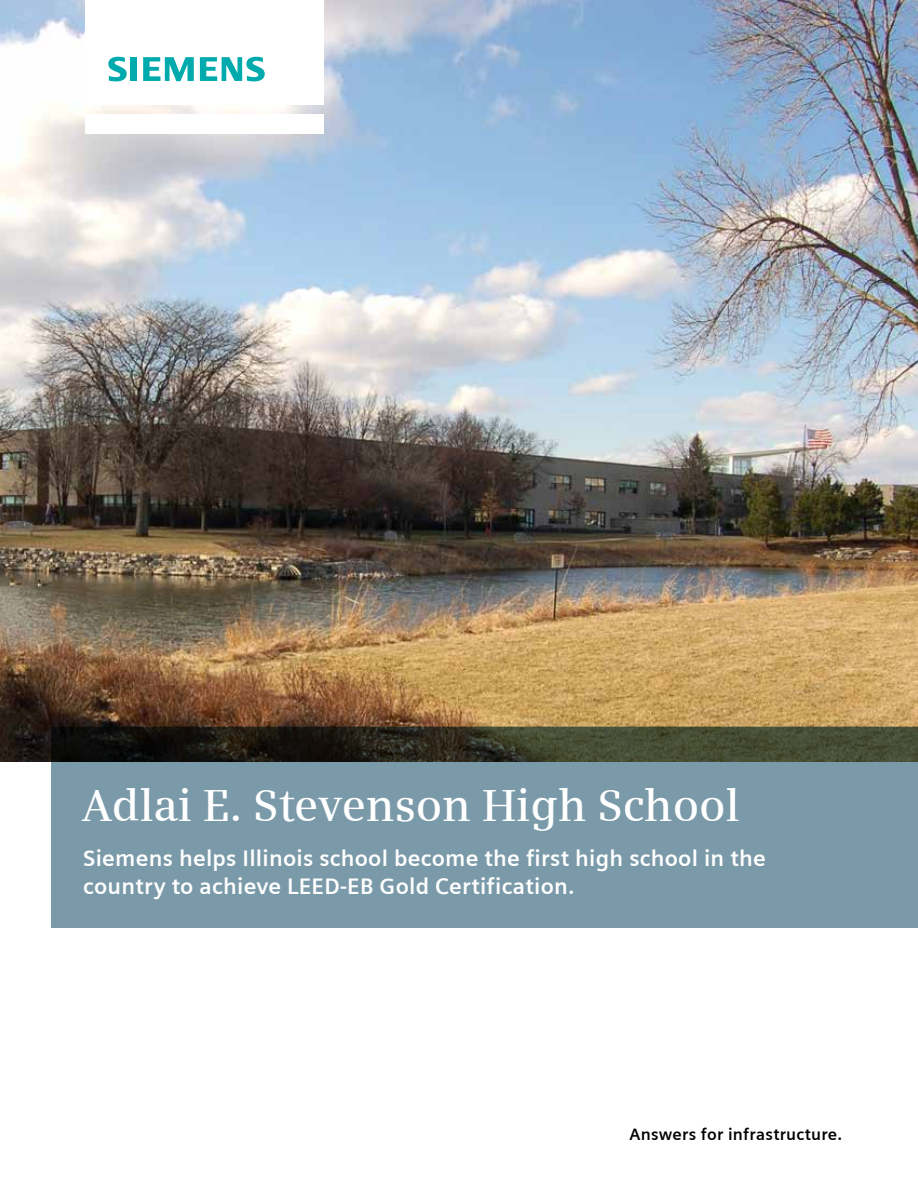
<style>
.page{position:relative;width:918px;height:1188px;background:#fff}
.page>*{position:absolute;margin:0;border:0;box-sizing:border-box;transform-origin:0 0}
.t1{font:600 45px "Siemens Serif";letter-spacing:-.005em;color:#fff}
.t2{font:700 22.5px/27.6px "Siemens Sans";letter-spacing:.01em;color:#fff}
.t3{font:700 16.5px "Siemens Sans";letter-spacing:.015em;color:#000}
</style>
<div class="page">
<img style="left:0;top:0;width:918px;height:762px">
<svg style="left:51px;top:727px;width:867px;height:35px;background:#2f3122"></svg>
<div style="left:85px;top:114px;width:238px;height:19px;background:#fff"></div>
<div style="left:85px;top:0;width:238px;height:105px;background:#fff"></div>
<svg style="left:108px;top:57px;width:19px;height:24px"></svg>
<div style="left:130px;top:57px;width:7px;height:24px;background:#00aaad"></div>
<svg style="left:143px;top:57px;width:51px;height:24px"></svg>
<svg style="left:200px;top:57px;width:65px;height:24px"></svg>
<div style="left:51px;top:762px;width:867px;height:166px;background:#7b9aa9"></div>
<h1 class="t1" style="left:82px;top:780px;width:659px">Adlai E. Stevenson High School</h1>
<p class="t2" style="left:83px;top:845px;width:684px">Siemens helps Illinois school become the first high school in the country to achieve LEED-EB Gold Certification.</p>
<p class="t3" style="left:629px;top:1124px;width:214px">Answers for infrastructure.</p>
</div>
